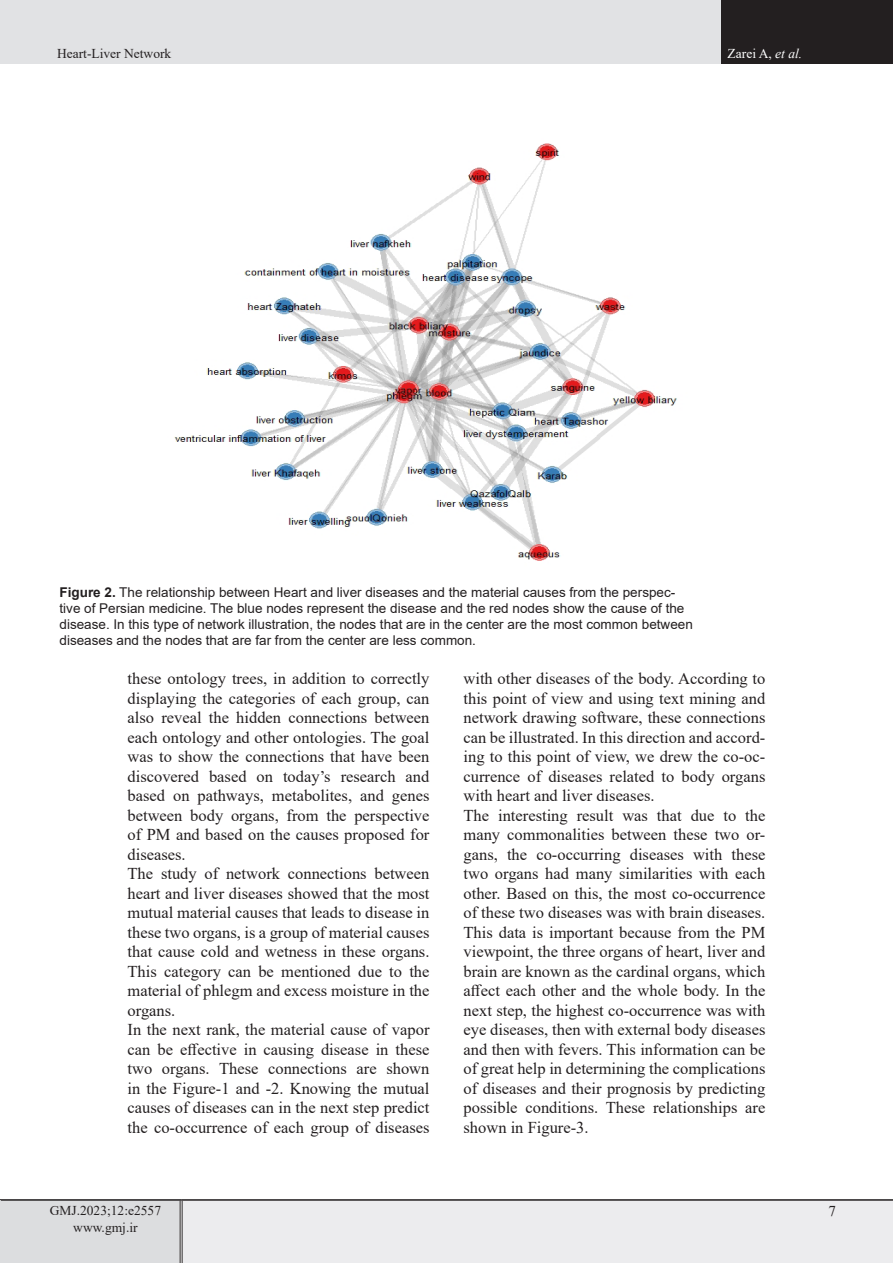
<style>
.page{position:relative;width:893px;height:1263px;background:#fff}
.page>*{position:absolute;margin:0;border:0;box-sizing:border-box;transform-origin:0 0}
.List_Paragraph{font:16.5px/19.5px "Times New Roman";color:#231f20;text-align:justify}
.t1{font:15px "Times New Roman";color:#231f20}
.ttttitle{font:13.5px/16.2px "Arial";color:#231f20}
.eeeeeeeeeeee{font:13.5px "Times New Roman";color:#231f20}
.t2{font:13.5px "Times New Roman";color:#fff}
.s1{font-style:italic}
.s2{font-weight:700}
</style>
<div class="page">
<div style="left:0;top:1200px;width:181px;height:63px;background:#dcdddf"></div>
<div style="left:181px;top:1200px;width:712px;height:63px;background:#ececee"></div>
<hr style="left:180px;top:1201px;width:3px;height:62px;background:#fff">
<hr style="left:180px;top:1201px;width:1px;height:62px;background:#231f20">
<hr style="left:182px;top:1201px;width:1px;height:62px;background:#231f20">
<hr style="left:0;top:1199px;width:181px;height:2px;background:#231f20">
<hr style="left:181px;top:1199px;width:712px;height:2px;background:#231f20">
<div style="left:0;top:0;width:722px;height:64px;background:#e1e2e4"></div>
<div style="left:722px;top:0;width:171px;height:64px;background:#231f20"></div>
<img style="left:174px;top:143px;width:503px;height:418px">
<p class="eeeeeeeeeeee" style="left:57px;top:44px;width:116px">Heart-Liver Network</p>
<p class="t2" style="left:728px;top:44px;width:76px">Zarei A, <span class="s1">et al.</span></p>
<p class="ttttitle" style="left:60px;top:584px;width:635px"><span class="s2">Figure 2.</span> The relationship between Heart and liver diseases and the material causes from the perspec&shy;tive of Persian medicine. The blue nodes represent the disease and the red nodes show the cause of the disease. In this type of network illustration, the nodes that are in the center are the most common between diseases and the nodes that are far from the center are less common.</p>
<p class="List_Paragraph" style="left:128px;top:669px;width:303px">these ontology trees, in addition to correctly displaying the categories of each group, can also reveal the hidden connections between each ontology and other ontologies. The goal was to show the connections that have been discovered based on today’s research and based on pathways, metabolites, and genes between body organs, from the perspective of PM and based on the causes proposed for diseases.</p>
<p class="List_Paragraph" style="left:128px;top:864px;width:303px">The study of network connections between heart and liver diseases showed that the most mutual material causes that leads to disease in these two organs, is a group of material causes that cause cold and wetness in these organs.<br>This category can be mentioned due to the material of phlegm and excess moisture in the organs.</p>
<p class="List_Paragraph" style="left:128px;top:1020px;width:303px">In the next rank, the material cause of vapor can be effective in causing disease in these two organs. These connections are shown in the Figure-1 and -2. Knowing the mutual causes of diseases can in the next step predict the co-occurrence of each group of diseases</p>
<p class="eeeeeeeeeeee" style="left:50px;top:1201px;width:113px">GMJ.2023;12:e2557</p>
<p class="eeeeeeeeeeee" style="left:73px;top:1217px;width:66px">www.gmj.ir</p>
<p class="List_Paragraph" style="left:463px;top:669px;width:303px">with other diseases of the body. According to this point of view and using text mining and network drawing software, these connections can be illustrated. In this direction and accord&shy;ing to this point of view, we drew the co-oc&shy;currence of diseases related to body organs with heart and liver diseases.</p>
<p class="List_Paragraph" style="left:463px;top:805px;width:303px">The interesting result was that due to the many commonalities between these two or&shy;gans, the co-occurring diseases with these two organs had many similarities with each other. Based on this, the most co-occurrence of these two diseases was with brain diseases.<br>This data is important because from the PM viewpoint, the three organs of heart, liver and brain are known as the cardinal organs, which affect each other and the whole body. In the next step, the highest co-occurrence was with eye diseases, then with external body diseases and then with fevers. This information can be of great help in determining the complications of diseases and their prognosis by predicting possible conditions. These relationships are shown in Figure-3.</p>
<p class="t1" style="left:828px;top:1201px;width:9px">7</p>
</div>
